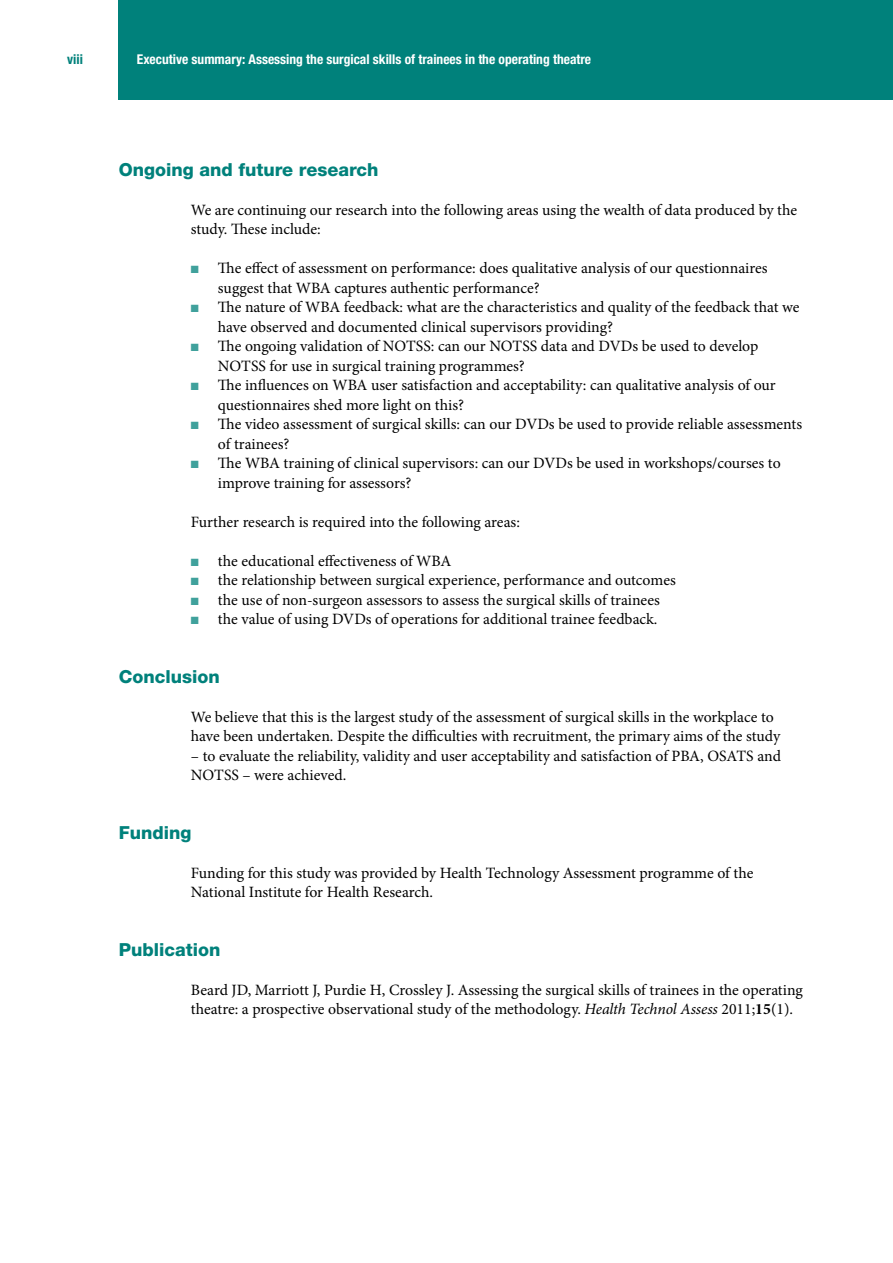
<style>
.page{position:relative;width:893px;height:1263px;background:#fff}
.page>*{position:absolute;margin:0;border:0;box-sizing:border-box;transform-origin:0 0}
.t1{font:800 18px "Helvetica Neue LT Pro";color:#00817b}
.t2{font:15.75px/19.5px "Minion Pro";color:#000}
.t3{font:700 condensed 13.5px "Helvetica Neue LT Pro";color:#fff}
.t4{font:700 condensed 13.5px "Helvetica Neue LT Pro";color:#00817b}
.s1{color:#40a19c}
.s2{font-style:italic}
.s3{font-weight:700}
</style>
<div class="page">
<div style="left:119px;top:0;width:774px;height:99px;background:#00817b"></div>
<p class="t4" style="left:67px;top:51px;width:17px">viii</p>
<p class="t3" style="left:137px;top:51px;width:456px">Executive summary: Assessing the surgical skills of trainees in the operating theatre</p>
<p class="t1" style="left:119px;top:158px;width:261px">Ongoing and future research</p>
<p class="t2" style="left:191px;top:200px;width:608px">We are continuing our research into the following areas using the wealth of data produced by the study. These include:</p>
<p class="t2" style="left:218px;top:258px;width:551px;text-indent:-27px"><span class="s1">■</span> The effect of assessment on performance: does qualitative analysis of our questionnaires suggest that WBA captures authentic performance?</p>
<p class="t2" style="left:218px;top:297px;width:583px;text-indent:-27px"><span class="s1">■</span> The nature of WBA feedback: what are the characteristics and quality of the feedback that we have observed and documented clinical supervisors providing?</p>
<p class="t2" style="left:218px;top:336px;width:542px;text-indent:-27px"><span class="s1">■</span> The ongoing validation of NOTSS: can our NOTSS data and DVDs be used to develop<br>NOTSS for use in surgical training programmes?</p>
<p class="t2" style="left:218px;top:375px;width:559px;text-indent:-27px"><span class="s1">■</span> The influences on WBA user satisfaction and acceptability: can qualitative analysis of our questionnaires shed more light on this?</p>
<p class="t2" style="left:218px;top:414px;width:586px;text-indent:-27px"><span class="s1">■</span> The video assessment of surgical skills: can our DVDs be used to provide reliable assessments of trainees?</p>
<p class="t2" style="left:218px;top:453px;width:564px;text-indent:-27px"><span class="s1">■</span> The WBA training of clinical supervisors: can our DVDs be used in workshops/courses to improve training for assessors?</p>
<p class="t2" style="left:191px;top:512px;width:331px">Further research is required into the following areas:</p>
<p class="t2" style="left:191px;top:551px;width:262px"><span class="s1">■</span> the educational effectiveness of WBA</p>
<p class="t2" style="left:191px;top:570px;width:486px"><span class="s1">■</span> the relationship between surgical experience, performance and outcomes</p>
<p class="t2" style="left:191px;top:590px;width:470px"><span class="s1">■</span> the use of non-surgeon assessors to assess the surgical skills of trainees</p>
<p class="t2" style="left:191px;top:609px;width:468px"><span class="s1">■</span> the value of using DVDs of operations for additional trainee feedback.</p>
<p class="t1" style="left:119px;top:665px;width:103px">Conclusion</p>
<p class="t2" style="left:191px;top:707px;width:591px">We believe that this is the largest study of the assessment of surgical skills in the workplace to have been undertaken. Despite the difficulties with recruitment, the primary aims of the study</p>
<p class="t2" style="left:191px;top:746px;width:592px">– to evaluate the reliability, validity and user acceptability and satisfaction of PBA, OSATS and<br>NOTSS – were achieved.</p>
<p class="t1" style="left:119px;top:821px;width:74px">Funding</p>
<p class="t2" style="left:191px;top:863px;width:564px">Funding for this study was provided by Health Technology Assessment programme of the<br>National Institute for Health Research.</p>
<p class="t1" style="left:119px;top:938px;width:103px">Publication</p>
<p class="t2" style="left:191px;top:980px;width:613px">Beard JD, Marriott J, Purdie H, Crossley J. Assessing the surgical skills of trainees in the operating theatre: a prospective observational study of the methodology. <span class="s2">Health Technol Assess</span> 2011;<span class="s3">15</span>(1).</p>
</div>
